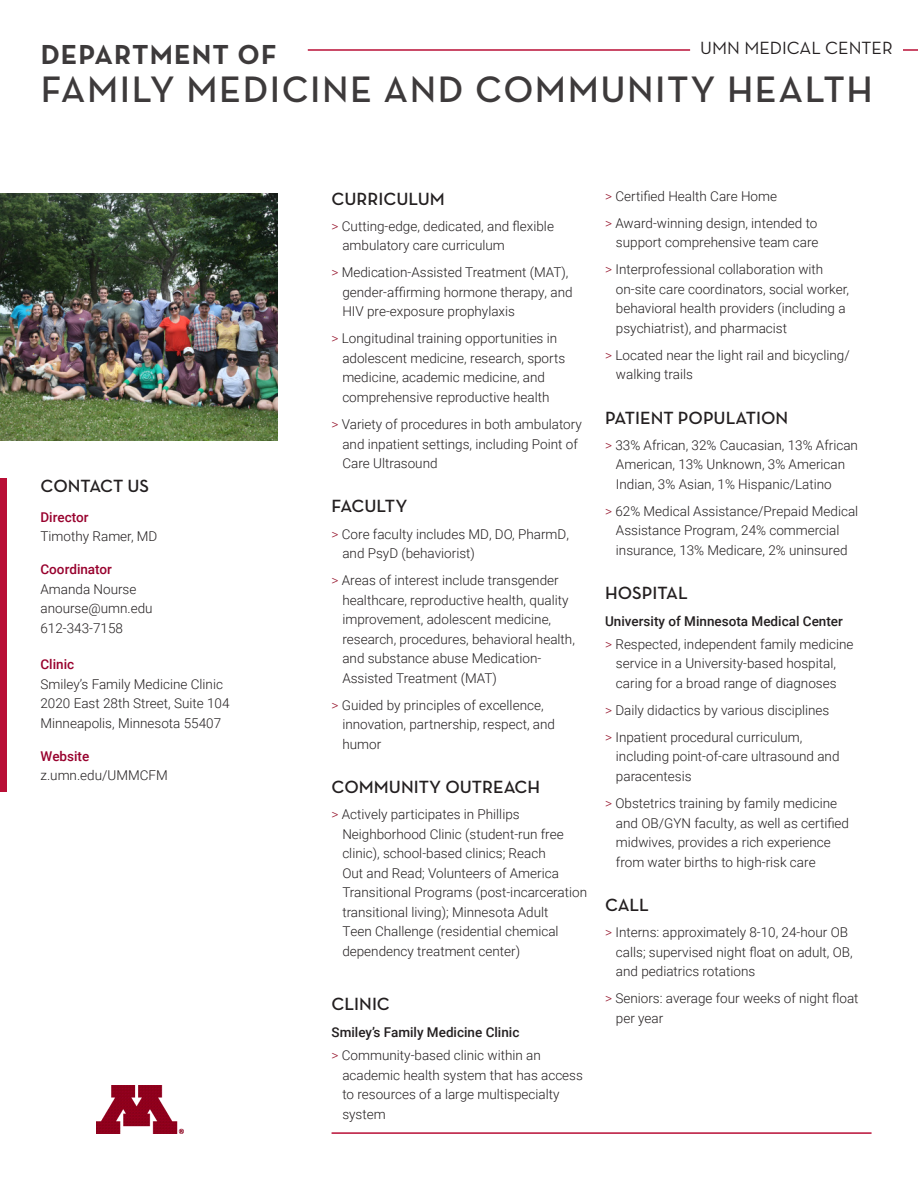
<style>
.page{position:relative;width:918px;height:1188px;background:#fff}
.page>*{position:absolute;margin:0;border:0;box-sizing:border-box;transform-origin:0 0}
.t1{font:600 37.5px "Neutraface Text";letter-spacing:.04em;color:#231f20}
.t2{font:700 28.05px "Neutraface Text";letter-spacing:.04em;color:#231f20}
.Head{font:600 18px "Neutraface Text";color:#231f20}
.t3{font:18px "Neutra Text";color:#231f20}
.Head-2{font:600 18px "Neutraface Text";letter-spacing:-.025em;color:#231f20}
.Bullets{font:600 18px "Neutraface Text";color:#231f20}
.t4{font:700 18px "Neutraface Text";color:#231f20}
.Bullets-2{font:300 13.5px/19.5px "Roboto";color:#231f20}
.Contact_Name{font:300 13.5px/19.5px "Roboto";color:#231f20}
.Subhead{font:500 13.5px "Roboto";color:#231f20}
.Contact_Head{font:500 13.5px "Roboto";color:#98012d}
.s1{color:#981a31}
</style>
<div class="page">
<img style="left:0;top:194px;width:278px;height:246px">
<hr style="left:332px;top:1132px;width:540px;height:2px;background:#b90f36">
<hr style="left:308px;top:49px;width:382px;height:2px;background:#b90f36">
<svg style="left:903px;top:49px;width:15px;height:2px"></svg>
<div style="left:0;top:478px;width:7px;height:313px;background:#b90f36"></div>
<img style="left:96px;top:1086px;width:87px;height:48px">
<p class="t3" style="left:700px;top:37px;width:194px">UMN MEDICAL CENTER</p>
<h2 class="t2" style="left:40px;top:36px;width:238px">DEPARTMENT OF</h2>
<h1 class="t1" style="left:40px;top:66px;width:834px">FAMILY MEDICINE AND COMMUNITY HEALTH</h1>
<p class="t4" style="left:862px;top:38px;width:7px">-</p>
<p class="Head" style="left:40px;top:475px;width:110px">CONTACT US</p>
<p class="Contact_Head" style="left:40px;top:507px;width:50px">Director</p>
<p class="Contact_Name" style="left:40px;top:526px;width:118px">Timothy Ramer, MD</p>
<p class="Contact_Head" style="left:40px;top:560px;width:73px">Coordinator</p>
<p class="Contact_Name" style="left:40px;top:578px;width:114px">Amanda Nourse anourse@umn.edu<br>612-343-7158</p>
<p class="Contact_Head" style="left:40px;top:655px;width:35px">Clinic</p>
<p class="Contact_Name" style="left:40px;top:674px;width:184px">Smiley’s Family Medicine Clinic</p>
<p class="Contact_Name" style="left:40px;top:693px;width:191px">2020 East 28th Street, Suite 104</p>
<p class="Contact_Name" style="left:40px;top:713px;width:182px">Minneapolis, Minnesota 55407</p>
<p class="Contact_Head" style="left:40px;top:747px;width:50px">Website</p>
<p class="Contact_Name" style="left:40px;top:765px;width:129px">z.umn.edu/UMMCFM</p>
<p class="Head" style="left:332px;top:187px;width:115px">CURRICULUM</p>
<p class="Bullets-2" style="left:342px;top:216px;width:213px;text-indent:-11px"><span class="s1">&gt;</span> Cutting-edge, dedicated, and flexible ambulatory care curriculum</p>
<p class="Bullets-2" style="left:342px;top:262px;width:232px;text-indent:-11px"><span class="s1">&gt;</span> Medication-Assisted Treatment (MAT), gender-affirming hormone therapy, and<br>HIV pre-exposure prophylaxis</p>
<p class="Bullets-2" style="left:342px;top:328px;width:224px;text-indent:-11px"><span class="s1">&gt;</span> Longitudinal training opportunities in adolescent medicine, research, sports medicine, academic medicine, and comprehensive reproductive health</p>
<p class="Bullets-2" style="left:342px;top:414px;width:241px;text-indent:-11px"><span class="s1">&gt;</span> Variety of procedures in both ambulatory and inpatient settings, including Point of<br>Care Ultrasound</p>
<p class="Head-2" style="left:332px;top:495px;width:77px">FACULTY</p>
<p class="Bullets-2" style="left:342px;top:524px;width:228px;text-indent:-11px"><span class="s1">&gt;</span> Core faculty includes MD, DO, PharmD, and PsyD (behaviorist)</p>
<p class="Bullets-2" style="left:342px;top:570px;width:234px;text-indent:-11px"><span class="s1">&gt;</span> Areas of interest include transgender healthcare, reproductive health, quality improvement, adolescent medicine, research, procedures, behavioral health, and substance abuse Medication-Assisted Treatment (MAT)</p>
<p class="Bullets-2" style="left:342px;top:695px;width:214px;text-indent:-11px"><span class="s1">&gt;</span> Guided by principles of excellence, innovation, partnership, respect, and humor</p>
<p class="Head" style="left:332px;top:776px;width:210px">COMMUNITY OUTREACH</p>
<p class="Bullets-2" style="left:342px;top:804px;width:246px;text-indent:-11px"><span class="s1">&gt;</span> Actively participates in Phillips Neighborhood Clinic (student-run free clinic), school-based clinics; Reach<br>Out and Read; Volunteers of America Transitional Programs (post-incarceration transitional living); Minnesota Adult<br>Teen Challenge (residential chemical dependency treatment center)</p>
<p class="Bullets" style="left:332px;top:993px;width:60px">CLINIC</p>
<p class="Subhead" style="left:332px;top:1023px;width:189px">Smiley’s Family Medicine Clinic</p>
<p class="Bullets-2" style="left:342px;top:1045px;width:242px;text-indent:-11px"><span class="s1">&gt;</span> Community-based clinic within an academic health system that has access to resources of a large multispecialty system</p>
<p class="Bullets-2" style="left:605px;top:186px;width:173px"><span class="s1">&gt;</span> Certified Health Care Home</p>
<p class="Bullets-2" style="left:605px;top:213px;width:215px;text-align:right"><span class="s1">&gt;</span> Award-winning design, intended to support comprehensive team care</p>
<p class="Bullets-2" style="left:616px;top:259px;width:235px;text-indent:-11px"><span class="s1">&gt;</span> Interprofessional collaboration with on-site care coordinators, social worker, behavioral health providers (including a psychiatrist), and pharmacist</p>
<p class="Bullets-2" style="left:616px;top:345px;width:235px;text-indent:-11px"><span class="s1">&gt;</span> Located near the light rail and bicycling/ walking trails</p>
<p class="Head" style="left:605px;top:406px;width:185px">PATIENT POPULATION</p>
<p class="Bullets-2" style="left:616px;top:435px;width:244px;text-indent:-11px"><span class="s1">&gt;</span> 33% African, 32% Caucasian, 13% African<br>American, 13% Unknown, 3% American<br>Indian, 3% Asian, 1% Hispanic/Latino</p>
<p class="Bullets-2" style="left:605px;top:501px;width:255px;text-align:center"><span class="s1">&gt;</span> 62% Medical Assistance/Prepaid Medical<br>Assistance Program, 24% commercial insurance, 13% Medicare, 2% uninsured</p>
<p class="Head" style="left:605px;top:582px;width:84px">HOSPITAL</p>
<p class="Subhead" style="left:605px;top:611px;width:239px">University of Minnesota Medical Center</p>
<p class="Bullets-2" style="left:605px;top:634px;width:250px;text-align:center"><span class="s1">&gt;</span> Respected, independent family medicine service in a University-based hospital, caring for a broad range of diagnoses</p>
<p class="Bullets-2" style="left:605px;top:700px;width:226px"><span class="s1">&gt;</span> Daily didactics by various disciplines</p>
<p class="Bullets-2" style="left:616px;top:727px;width:225px;text-indent:-11px"><span class="s1">&gt;</span> Inpatient procedural curriculum, including point-of-care ultrasound and paracentesis</p>
<p class="Bullets-2" style="left:616px;top:793px;width:235px;text-indent:-11px"><span class="s1">&gt;</span> Obstetrics training by family medicine and OB/GYN faculty, as well as certified midwives, provides a rich experience from water births to high-risk care</p>
<p class="Head" style="left:605px;top:893px;width:45px">CALL</p>
<p class="Bullets-2" style="left:616px;top:922px;width:238px;text-indent:-11px"><span class="s1">&gt;</span> Interns: approximately 8-10, 24-hour OB calls; supervised night float on adult, OB, and pediatrics rotations</p>
<p class="Bullets-2" style="left:616px;top:988px;width:244px;text-indent:-11px"><span class="s1">&gt;</span> Seniors: average four weeks of night float per year</p>
</div>
